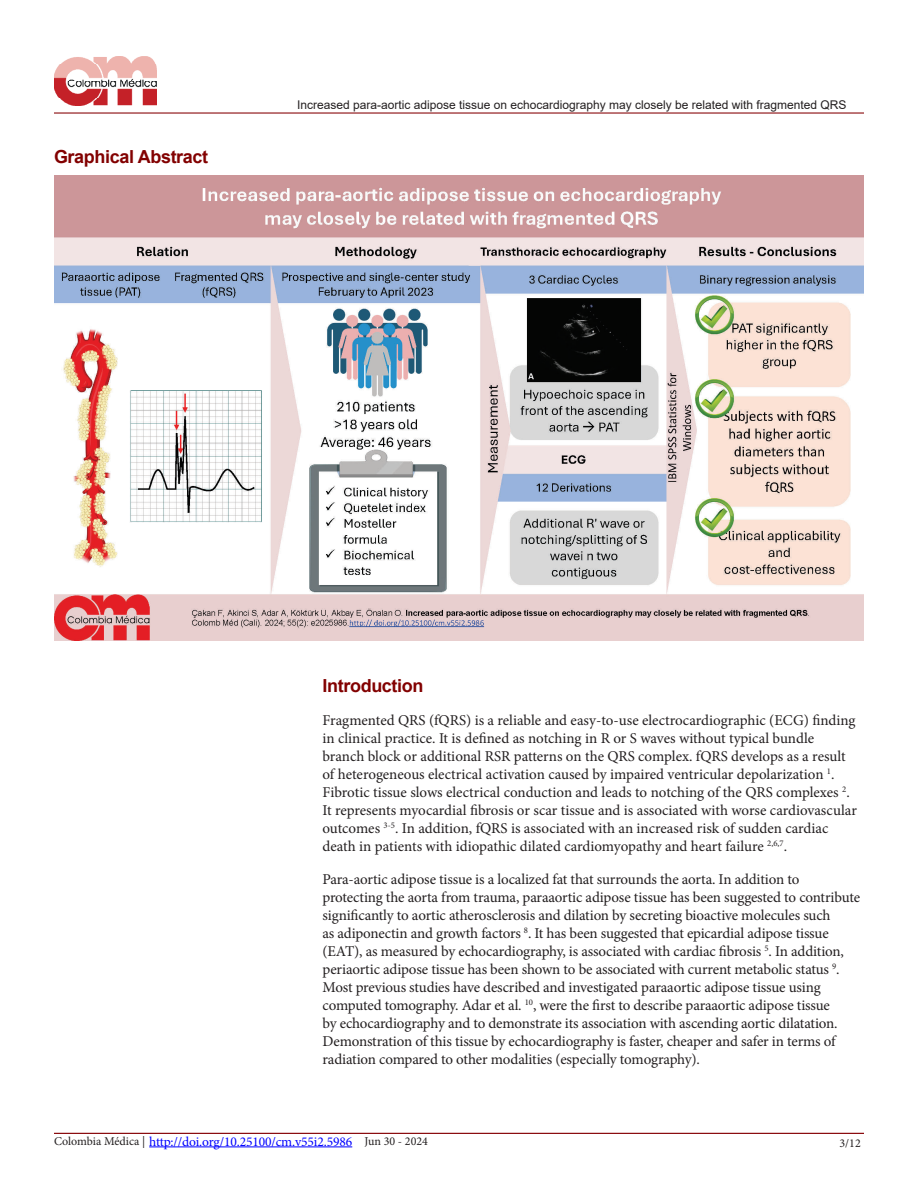
<style>
.page{position:relative;width:918px;height:1188px;background:#fff}
.page>*{position:absolute;margin:0;border:0;box-sizing:border-box;transform-origin:0 0}
.t1{font:700 18px "Arial";letter-spacing:-.02em;color:#820000}
.t2{font:15px/18px "Minion Pro";letter-spacing:-.01em;color:#231f20}
.t3{font:13.5px "Minion Pro";letter-spacing:-.01em;color:#00f}
.t4{font:12px "Arial";color:#231f20}
.t5{font:12px "Minion Pro";color:#231f20}
.s1{font-size:12px;color:#231f20}
</style>
<div class="page">
<hr style="left:54px;top:112px;width:810px;height:2px;background:#8b0d10">
<img style="left:54px;top:56px;width:102px;height:50px">
<hr style="left:149px;top:1147px;width:203px;height:1px;background:#00f">
<hr style="left:54px;top:1133px;width:810px;height:1px;background:#8b0d10">
<img style="left:54px;top:176px;width:810px;height:465px">
<p class="t1" style="left:54px;top:144px;width:156px">Graphical Abstract</p>
<p class="t4" style="left:297px;top:97px;width:551px">Increased para-aortic adipose tissue on echocardiography may closely be related with fragmented QRS</p>
<p class="t1" style="left:323px;top:673px;width:103px">Introduction</p>
<p class="t2" style="left:323px;top:711px;width:536px">Fragmented QRS (fQRS) is a reliable and easy-to-use electrocardiographic (ECG) finding in clinical practice. It is defined as notching in R or S waves without typical bundle branch block or additional RSR patterns on the QRS complex. fQRS develops as a result of heterogeneous electrical activation caused by impaired ventricular depolarization <sup>1</sup>.<br>Fibrotic tissue slows electrical conduction and leads to notching of the QRS complexes <sup>2</sup>.<br>It represents myocardial fibrosis or scar tissue and is associated with worse cardiovascular outcomes <sup>3-5</sup>. In addition, fQRS is associated with an increased risk of sudden cardiac death in patients with idiopathic dilated cardiomyopathy and heart failure <sup>2,6,7</sup>.</p>
<p class="t2" style="left:323px;top:870px;width:539px">Para-aortic adipose tissue is a localized fat that surrounds the aorta. In addition to protecting the aorta from trauma, paraaortic adipose tissue has been suggested to contribute significantly to aortic atherosclerosis and dilation by secreting bioactive molecules such<br>as adiponectin and growth factors <sup>8</sup>. It has been suggested that epicardial adipose tissue (EAT), as measured by echocardiography, is associated with cardiac fibrosis <sup>5</sup>. In addition, periaortic adipose tissue has been shown to be associated with current metabolic status <sup>9</sup>.<br>Most previous studies have described and investigated paraaortic adipose tissue using computed tomography. Adar et al. <sup>10</sup>, were the first to describe paraaortic adipose tissue<br>by echocardiography and to demonstrate its association with ascending aortic dilatation.<br>Demonstration of this tissue by echocardiography is faster, cheaper and safer in terms of radiation compared to other modalities (especially tomography).</p>
<p class="t3" style="left:54px;top:1132px;width:376px"><span class="s1">Colombia Médica |</span> http://doi.org/10.25100/cm.v55i2.5986 <span class="s1">Jun 30 - 2024</span></p>
<p class="t5" style="left:840px;top:1135px;width:23px">3/12</p>
</div>
